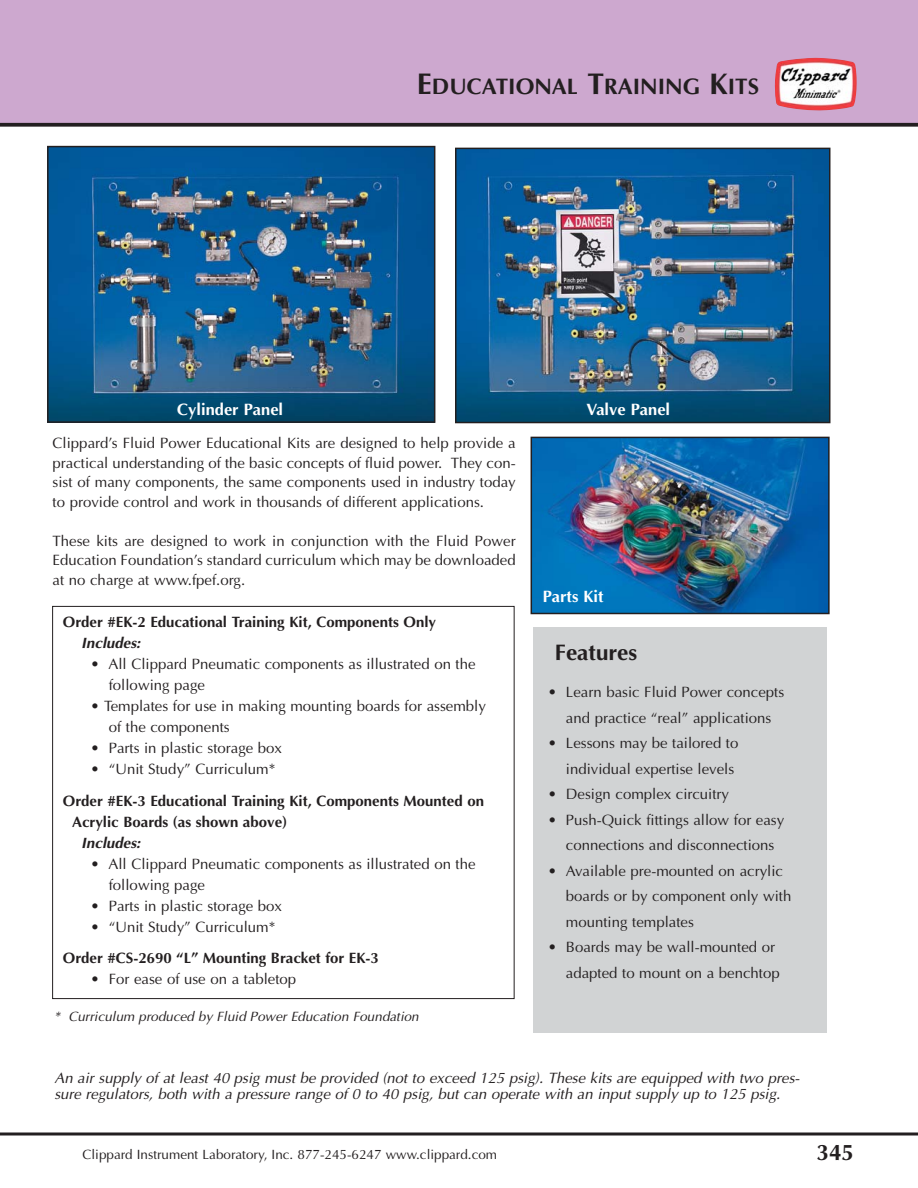
<style>
.page{position:relative;width:918px;height:1188px;background:#fff}
.page>*{position:absolute;margin:0;border:0;box-sizing:border-box;transform-origin:0 0}
.t1{font:700 22.5px "Optima";color:#231f20}
.t2{font:700 16.5px "Optima";color:#fff}
.t3{font:15px/25.5px "Optima";color:#231f20}
.t4{font:italic 15px/16.5px "Optima";color:#231f20}
.t5{font:700 15px/21px "Optima";color:#231f20}
.t6{font:italic 700 15px "Optima";color:#231f20}
.t7{font:13.5px "Optima";color:#231f20}
.t8{font:italic 13.5px "Optima";color:#231f20}
.s1{font-size:30px}
</style>
<div class="page">
<div style="left:0;top:0;width:918px;height:124px;background:#cda8cf"></div>
<img style="left:775px;top:58px;width:82px;height:52px">
<svg style="left:0;top:1132px;width:918px;height:4px;background:#595657"></svg>
<svg style="left:0;top:123px;width:918px;height:4px;background:#373334"></svg>
<img style="left:534px;top:440px;width:293px;height:171px">
<div style="left:531px;top:437px;width:299px;height:177px;border:2px solid #231f20"></div>
<img style="left:50px;top:149px;width:382px;height:271px">
<div style="left:47px;top:146px;width:388px;height:277px;border:2px solid #231f20"></div>
<img style="left:458px;top:151px;width:369px;height:269px">
<div style="left:455px;top:148px;width:375px;height:275px;border:2px solid #231f20"></div>
<div style="left:533px;top:628px;width:293px;height:405px;background:#d1d3d4"></div>
<h1 class="t1" style="left:417px;top:77px;width:344px"><span class="s1">E</span>DUCATIONAL <span class="s1">T</span>RAINING <span class="s1">K</span>ITS</h1>
<p class="t2" style="left:177px;top:403px;width:107px">Cylinder Panel</p>
<p class="t2" style="left:587px;top:403px;width:85px">Valve Panel</p>
<p class="t3" style="left:53px;top:435px;width:465px;line-height:19.5px;text-align:justify">Clippard’s Fluid Power Educational Kits are designed to help provide a practical understanding of the basic concepts of fluid power. They con&shy;sist of many components, the same components used in industry today to provide control and work in thousands of different applications.</p>
<p class="t3" style="left:53px;top:532px;width:465px;line-height:19.5px;text-align:justify">These kits are designed to work in conjunction with the Fluid Power Education Foundation’s standard curriculum which may be downloaded at no charge at www.fpef.org.</p>
<p class="t5" style="left:63px;top:613px;width:375px">Order #EK-2 Educational Training Kit, Components Only</p>
<p class="t6" style="left:81px;top:637px;width:64px">Includes:</p>
<p class="t3" style="left:109px;top:655px;width:368px;line-height:21px;text-indent:-18px">• All Clippard Pneumatic components as illustrated on the following page</p>
<p class="t3" style="left:109px;top:697px;width:379px;line-height:21px;text-indent:-18px">• Templates for use in making mounting boards for assembly of the components</p>
<p class="t3" style="left:90px;top:737px;width:193px">• Parts in plastic storage box</p>
<p class="t3" style="left:90px;top:758px;width:186px">• “Unit Study” Curriculum*</p>
<p class="t5" style="left:72px;top:792px;width:413px;text-indent:-9px">Order #EK-3 Educational Training Kit, Components Mounted on<br>Acrylic Boards (as shown above)</p>
<p class="t6" style="left:81px;top:837px;width:64px">Includes:</p>
<p class="t3" style="left:109px;top:855px;width:368px;line-height:21px;text-indent:-18px">• All Clippard Pneumatic components as illustrated on the following page</p>
<p class="t3" style="left:90px;top:895px;width:193px">• Parts in plastic storage box</p>
<p class="t3" style="left:90px;top:916px;width:186px">• “Unit Study” Curriculum*</p>
<p class="t5" style="left:63px;top:949px;width:317px">Order #CS-2690 “L” Mounting Bracket for EK-3</p>
<p class="t3" style="left:90px;top:968px;width:207px">• For ease of use on a tabletop</p>
<p class="t8" style="left:54px;top:1011px;width:369px">* Curriculum produced by Fluid Power Education Foundation</p>
<p class="t2" style="left:543px;top:589px;width:62px">Parts Kit</p>
<h1 class="t1" style="left:555px;top:643px;width:84px">Features</h1>
<p class="t3" style="left:548px;top:681px;width:238px;text-align:center">• Learn basic Fluid Power concepts and practice “real” applications</p>
<p class="t3" style="left:548px;top:732px;width:192px;text-align:right">• Lessons may be tailored to individual expertise levels</p>
<p class="t3" style="left:548px;top:783px;width:183px">• Design complex circuitry</p>
<p class="t3" style="left:548px;top:808px;width:238px;text-align:center">• Push-Quick fittings allow for easy connections and disconnections</p>
<p class="t3" style="left:566px;top:859px;width:227px;text-indent:-18px">• Available pre-mounted on acrylic boards or by component only with mounting templates</p>
<p class="t3" style="left:566px;top:936px;width:215px;text-indent:-18px">• Boards may be wall-mounted or adapted to mount on a benchtop</p>
<p class="t4" style="left:54px;top:1071px;width:750px">An air supply of at least 40 psig must be provided (not to exceed 125 psig). These kits are equipped with two pres&shy;sure regulators, both with a pressure range of 0 to 40 psig, but can operate with an input supply up to 125 psig.</p>
<p class="t7" style="left:82px;top:1149px;width:416px">Clippard Instrument Laboratory, Inc. 877-245-6247 www.clippard.com</p>
<h1 class="t1" style="left:817px;top:1143px;width:39px">345</h1>
</div>
